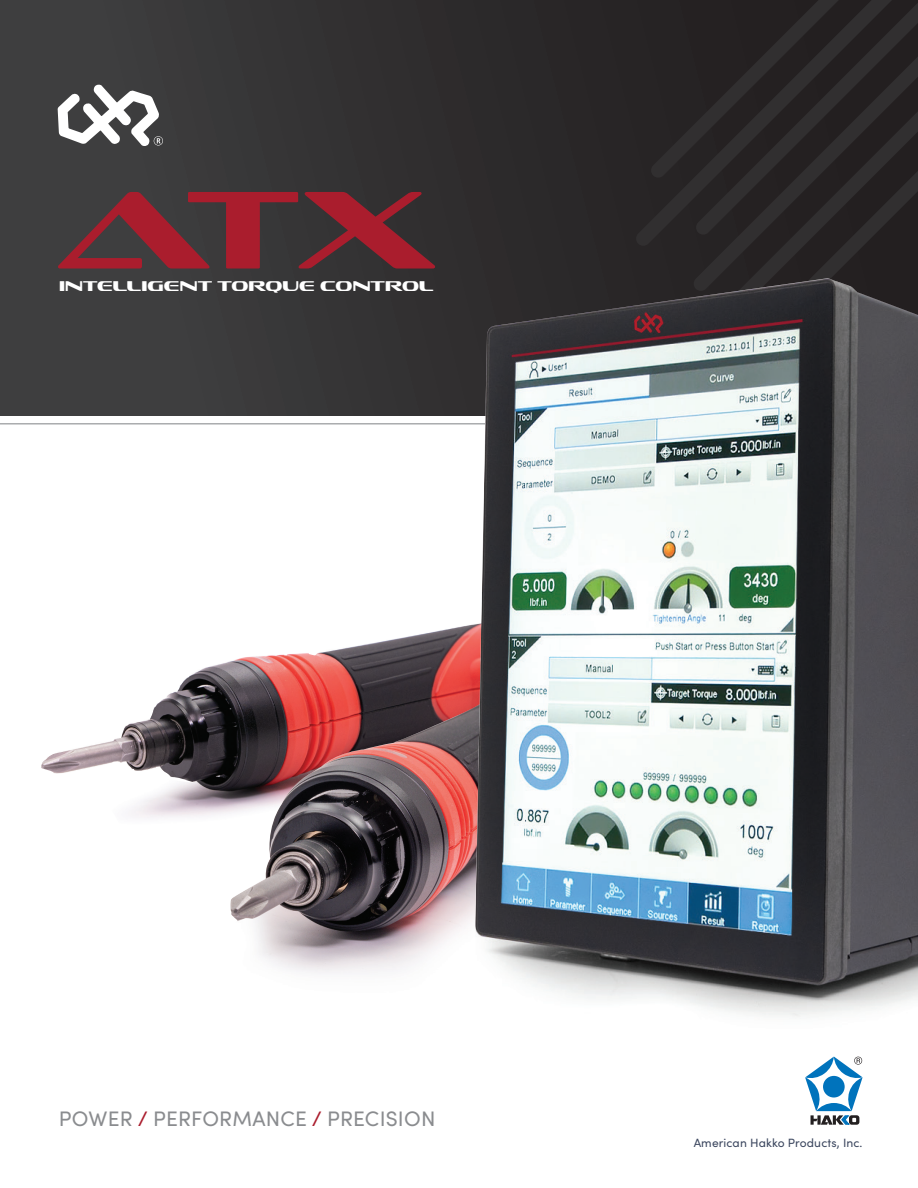
<style>
.page{position:relative;width:918px;height:1188px;background:#fff}
.page>*{position:absolute;margin:0;border:0;box-sizing:border-box;transform-origin:0 0}
.PRODUCT_TITLE{font:112.2px "Sofachrome Bk";color:#aa1d2d}
.t1{font:21px "Sofia Pro";letter-spacing:.01em;color:#8a8c8f}
.t2{font:14.4px "Sofachrome Bk";letter-spacing:.01em;color:#fff}
.t3{font:12px "Sofia Pro";letter-spacing:.01em;color:#3c475f}
.s1{color:#aa1d2d}
</style>
<div class="page">
<svg style="left:0;top:0;width:693px;height:415px;background:#353435"></svg>
<svg style="left:635px;top:0;width:60px;height:247px;background:#272526"></svg>
<svg style="left:695px;top:0;width:223px;height:17px;background:#262223"></svg>
<svg style="left:693px;top:17px;width:225px;height:261px;background:#282425"></svg>
<svg style="left:717px;top:48px;width:201px;height:59px;background:#282526"></svg>
<svg style="left:717px;top:107px;width:201px;height:171px;background:#292526"></svg>
<img style="left:41px;top:624px;width:434px;height:194px">
<hr style="left:0;top:423px;width:485px;height:1px;background:#808285">
<svg style="left:805px;top:1057px;width:58px;height:68px"></svg>
<svg style="left:58px;top:85px;width:105px;height:61px"></svg>
<img style="left:223px;top:663px;width:252px;height:311px">
<img style="left:475px;top:278px;width:443px;height:739px">
<p class="PRODUCT_TITLE" style="left:58px;top:158px;width:380px">ATX</p>
<p class="t2" style="left:59px;top:277px;width:376px">INTELLIGENT TORQUE CONTROL</p>
<p class="t1" style="left:59px;top:1103px;width:378px">POWER <span class="s1">/</span> PERFORMANCE <span class="s1">/</span> PRECISION</p>
<p class="t3" style="left:694px;top:1134px;width:170px">American Hakko Products, Inc.</p>
</div>
